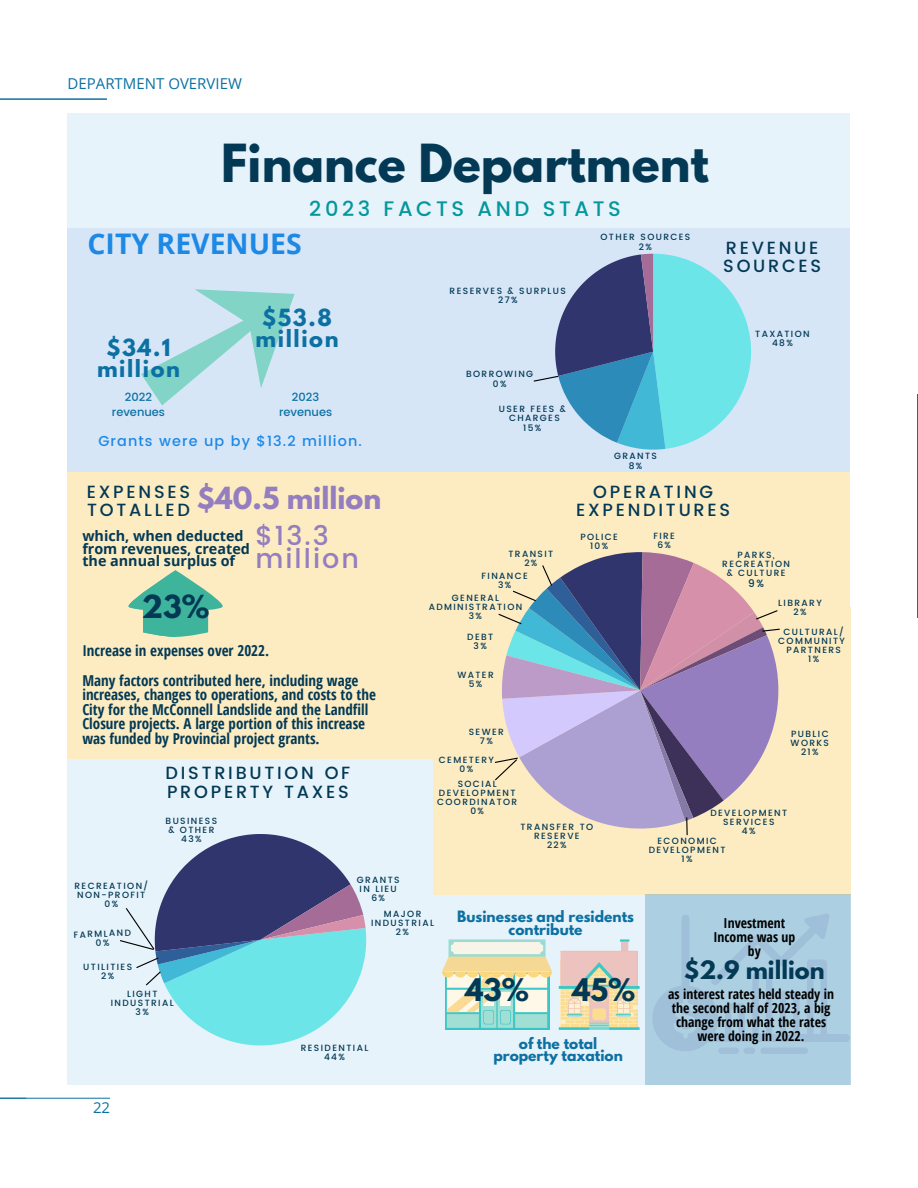
<style>
.page{position:relative;width:918px;height:1188px;background:#fff}
.page>*{position:absolute;margin:0;border:0;box-sizing:border-box;transform-origin:0 0}
.t1{font:700 46.5px "League Spartan";color:#033955}
.t2{font:700 28.35px "Open Sans";color:#1e88e5}
.t3{font:700 28.2px "League Spartan";color:#033955}
.t4{font:700 27.6px "League Spartan";color:#033955}
.t5{font:700 27px/36px "League Spartan";color:#947ebf}
.t6{font:500 27px "Poppins";letter-spacing:.075em;color:#947ebf}
.t7{font:700 22.5px "League Spartan";color:#033955}
.t8{font:700 21px/20.2px "League Spartan";letter-spacing:.075em;color:#0c71a2;text-align:center}
.t9{font:500 21px "Poppins";letter-spacing:.17em;color:#03989e}
.t10{font:500 17.7px/18.6px "Poppins";letter-spacing:.155em;color:#033955}
.t11{font:700 15px/14.5px "Open Sans Condensed";color:#033955}
.t12{font:15px "Open Sans";color:#0c71a2}
.t13{font:700 14.4px/12.3px "Open Sans";color:#033955}
.t14{font:500 14.4px "Poppins";letter-spacing:.075em;color:#1e88e5}
.t15{font:700 13.8px/14.1px "Open Sans Condensed";color:#000;text-align:center}
.t16{font:700 13.8px/12.5px "League Spartan";color:#0c71a2;text-align:center}
.t17{font:500 11.4px/15.3px "Poppins";color:#0c71a2;text-align:center}
.t18{font:500 10.5px "Poppins";color:#033955}
.t19{font:500 9px/9px "Poppins";letter-spacing:.155em;color:#033955;text-align:center}
.s1{font-family:"Poppins";font-weight:500}
</style>
<div class="page">
<hr style="left:0;top:1098px;width:110px;height:1px;background:#0c71a2">
<svg style="left:0;top:1098px;width:26px;height:1px"></svg>
<hr style="left:0;top:99px;width:107px;height:1px;background:#0c71a2">
<hr style="left:917px;top:395px;width:1px;height:223px;background:#0c71a2">
<div style="left:68px;top:113px;width:782px;height:972px;background:#e7f3fa"></div>
<div style="left:68px;top:462px;width:782px;height:296px;background:#fdecc2"></div>
<div style="left:68px;top:228px;width:782px;height:244px;background:#d6e6f7"></div>
<svg style="left:141px;top:289px;width:154px;height:116px"></svg>
<div style="left:433px;top:607px;width:417px;height:287px;background:#fdecc2"></div>
<svg style="left:129px;top:570px;width:94px;height:67px"></svg>
<svg style="left:442px;top:939px;width:110px;height:89px;background:#d3e4c9"></svg>
<svg style="left:559px;top:939px;width:81px;height:90px;background:#e2d6be"></svg>
<svg style="left:495px;top:552px;width:285px;height:283px"></svg>
<div style="left:645px;top:894px;width:205px;height:191px;background:linear-gradient(to right,#a9cbe0,#a9cce0)"></div>
<svg style="left:533px;top:254px;width:218px;height:196px"></svg>
<svg style="left:120px;top:834px;width:246px;height:211px"></svg>
<h3 class="t12" style="left:68px;top:73px;width:176px">DEPARTMENT OVERVIEW</h3>
<p class="t1" style="left:221px;top:127px;width:489px">Finance Department</p>
<p class="t9" style="left:309px;top:193px;width:313px">2023 FACTS AND STATS</p>
<p class="t2" style="left:88px;top:224px;width:216px">CITY REVENUES</p>
<p class="t8" style="left:97px;top:337px;width:84px">$34.1 million</p>
<p class="t17" style="left:112px;top:389px;width:55px">2022 revenues</p>
<p class="t8" style="left:256px;top:307px;width:84px">$53.8 million</p>
<p class="t17" style="left:279px;top:389px;width:55px">2023 revenues</p>
<p class="t14" style="left:98px;top:430px;width:265px">Grants were up by $13.2 million.</p>
<p class="t19" style="left:450px;top:286px;width:118px;line-height:9.4px">RESERVES &amp; SURPLUS<br>27%</p>
<p class="t19" style="left:466px;top:370px;width:69px;line-height:9.4px">BORROWING<br>0%</p>
<p class="t19" style="left:499px;top:404px;width:69px;line-height:9.4px">USER FEES &amp;<br>CHARGES<br>15%</p>
<p class="t19" style="left:601px;top:232px;width:91px;line-height:9.4px">OTHER SOURCES<br>2%</p>
<p class="t19" style="left:614px;top:452px;width:44px;line-height:9.4px">GRANTS<br>8%</p>
<p class="t10" style="left:723px;top:239px;width:99px">REVENUE<br>SOURCES</p>
<p class="t19" style="left:755px;top:330px;width:56px">TAXATION<br>48%</p>
<p class="t5" style="left:255px;top:479px;width:127px;text-indent:-168px"><sub>T</sub> <sub>O</sub> <sub>T</sub> <sub>A</sub> <sub>L</sub> <sub>L</sub> <sub>E</sub> <sub>D</sub> $40.5 million <span class="s1">$13.3</span></p>
<p class="t6" style="left:255px;top:539px;width:105px">million</p>
<p class="t10" style="left:87px;top:483px;width:105px">EXPENSES</p>
<p class="t13" style="left:82px;top:530px;width:169px">which, when deducted from revenues, created the annual surplus of</p>
<p class="t3" style="left:142px;top:585px;width:69px">23%</p>
<p class="t11" style="left:82px;top:636px;width:278px;line-height:29.2px">Increase in expenses over 2022.<br>Many factors contributed here, including wage</p>
<p class="t11" style="left:82px;top:687px;width:295px">increases, changes to operations, and costs to the City for the McConnell Landslide and the Landfill Closure projects. A large portion of this increase was funded by Provincial project grants.</p>
<p class="t10" style="left:166px;top:764px;width:186px">DISTRIBUTION OF<br>PROPERTY TAXES</p>
<p class="t19" style="left:74px;top:881px;width:75px">RECREATION/<br>NON-PROFIT<br>0%</p>
<p class="t19" style="left:166px;top:817px;width:53px">BUSINESS &amp; OTHER<br>43%</p>
<p class="t19" style="left:357px;top:876px;width:44px">GRANTS<br>IN LIEU<br>6%</p>
<p class="t10" style="left:576px;top:483px;width:155px;text-align:center">OPERATING<br>EXPENDITURES</p>
<p class="t19" style="left:508px;top:550px;width:46px">TRANSIT<br>2%</p>
<p class="t19" style="left:482px;top:572px;width:48px">FINANCE<br>3%</p>
<p class="t19" style="left:429px;top:594px;width:95px">GENERAL<br>ADMINISTRATION<br>3%</p>
<p class="t19" style="left:467px;top:633px;width:28px">DEBT<br>3%</p>
<p class="t19" style="left:457px;top:670px;width:38px">WATER<br>5%</p>
<p class="t19" style="left:469px;top:728px;width:37px">SEWER<br>7%</p>
<p class="t19" style="left:439px;top:756px;width:57px">CEMETERY<br>0%</p>
<p class="t19" style="left:580px;top:532px;width:39px">POLICE<br>10%</p>
<p class="t19" style="left:653px;top:532px;width:23px">FIRE<br>6%</p>
<p class="t19" style="left:722px;top:551px;width:69px">PARKS,<br>RECREATION &amp; CULTURE</p>
<p class="t18" style="left:748px;top:575px;width:17px">9%</p>
<p class="t19" style="left:778px;top:598px;width:45px">LIBRARY<br>2%</p>
<p class="t19" style="left:778px;top:627px;width:68px">CULTURAL/<br>COMMUNITY<br>PARTNERS<br>1%</p>
<p class="t19" style="left:791px;top:730px;width:40px">PUBLIC<br>WORKS<br>21%</p>
<p class="t19" style="left:437px;top:779px;width:82px">SOCIAL<br>DEVELOPMENT<br>COORDINATOR<br>0%</p>
<p class="t19" style="left:520px;top:822px;width:74px">TRANSFER TO<br>RESERVE<br>22%</p>
<p class="t19" style="left:710px;top:809px;width:78px">DEVELOPMENT</p>
<p class="t19" style="left:723px;top:818px;width:53px">SERVICES</p>
<p class="t19" style="left:742px;top:827px;width:15px">4%</p>
<p class="t19" style="left:657px;top:836px;width:61px">ECONOMIC</p>
<p class="t19" style="left:649px;top:845px;width:78px">DEVELOPMENT</p>
<p class="t19" style="left:682px;top:854px;width:13px">1%</p>
<p class="t19" style="left:73px;top:930px;width:59px;rotate:-2deg">FARMLAND<br>0%</p>
<p class="t19" style="left:83px;top:963px;width:50px">UTILITIES<br>2%</p>
<p class="t19" style="left:111px;top:989px;width:64px">LIGHT<br>INDUSTRIAL<br>3%</p>
<h3 class="t12" style="left:93px;top:1098px;width:19px">22</h3>
<p class="t19" style="left:371px;top:909px;width:64px">MAJOR<br>INDUSTRIAL<br>2%</p>
<p class="t19" style="left:301px;top:1044px;width:69px">RESIDENTIAL<br>44%</p>
<p class="t16" style="left:457px;top:910px;width:178px">Businesses and residents contribute</p>
<p class="t4" style="left:465px;top:968px;width:65px">43%</p>
<p class="t16" style="left:493px;top:1037px;width:131px">of the total property taxation</p>
<p class="t4" style="left:572px;top:968px;width:65px">45%</p>
<p class="t15" style="left:713px;top:916px;width:83px">Investment<br>Income was up by</p>
<p class="t7" style="left:684px;top:952px;width:142px">$2.9 million</p>
<p class="t15" style="left:668px;top:987px;width:167px">as interest rates held steady in the second half of 2023, a big change from what the rates were doing in 2022.</p>
</div>
